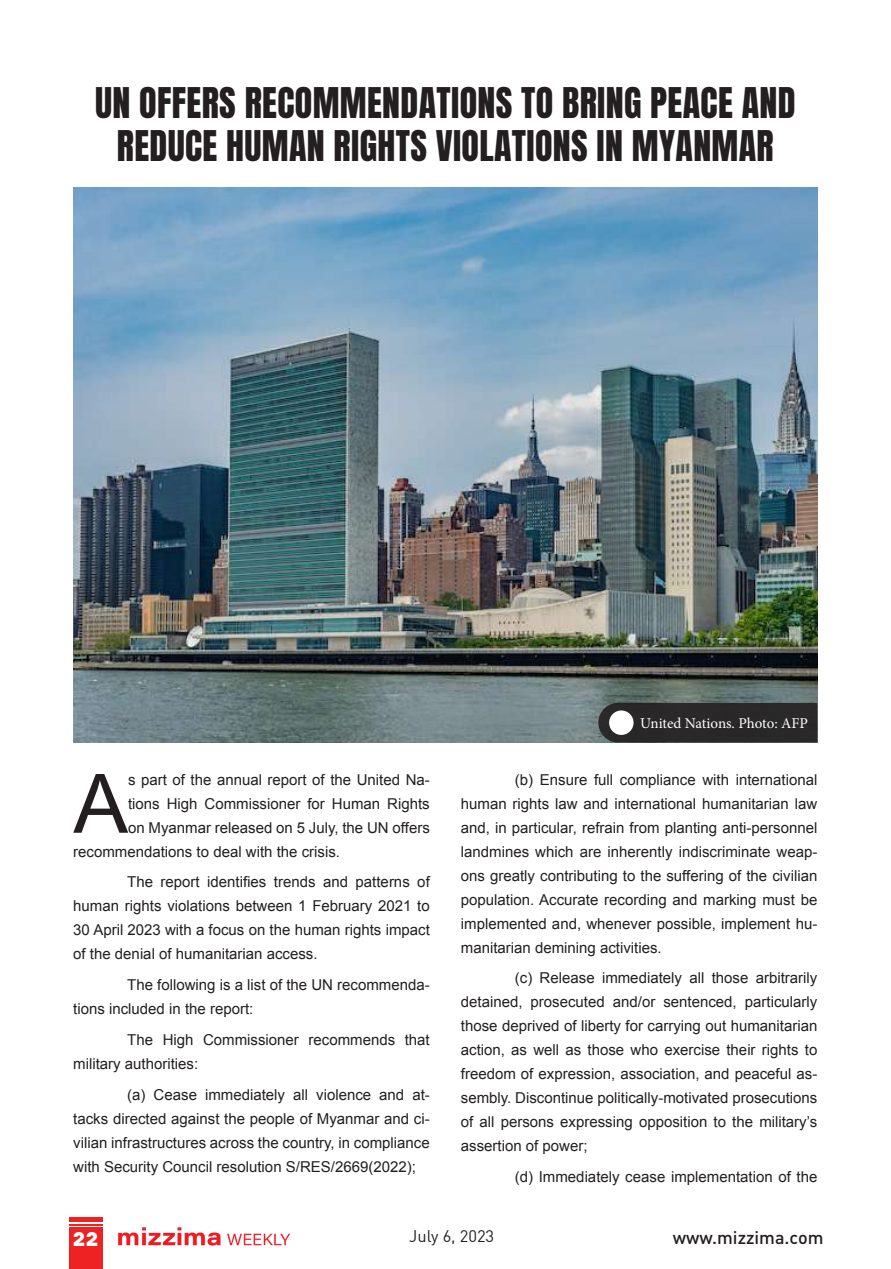
<style>
.page{position:relative;width:891px;height:1269px;background:#fff}
.page>*{position:absolute;margin:0;border:0;box-sizing:border-box;transform-origin:0 0}
.t1{font:82.05px "Arial";color:#231f20}
.t2{font:36px/43.2px "Anton";letter-spacing:.01em;color:#231f20;text-align:center}
.t3{font:22.5px "DIN Black Alternate";color:#fff}
.t4{font:500 18px "DIN";color:#231f20}
.t5{font:16.5px "DIN";color:#231f20}
.t6{font:15px/24px "Arial";color:#231f20;text-align:justify}
.t7{font:15px "Minion Pro";letter-spacing:-.005em;color:#fff}
</style>
<div class="page">
<img style="left:118px;top:1227px;width:172px;height:19px">
<hr style="left:69px;top:1217px;width:33px;height:4px;background:#ee2123">
<hr style="left:69px;top:1224px;width:33px;height:2px;background:#ee2123">
<div style="left:69px;top:1228px;width:33px;height:41px;background:#ee2123"></div>
<img style="left:73px;top:188px;width:744px;height:554px">
<div style="left:598px;top:703px;width:219px;height:39px;background:#2a2829"></div>
<div style="left:609px;top:710px;width:25px;height:25px;background:#fff;border-radius:50%"></div>
<h2 class="t2" style="left:95px;top:83px;width:702px">UN OFFERS RECOMMENDATIONS TO BRING PEACE AND<br>REDUCE HUMAN RIGHTS VIOLATIONS IN MYANMAR</h2>
<h1 class="t1" style="left:73px;top:750px;width:56px">A</h1>
<p class="t6" style="left:128px;top:768px;width:303px">s part of the annual report of the United Na-</p>
<p class="t6" style="left:128px;top:792px;width:303px">tions High Commissioner for Human Rights</p>
<p class="t6" style="left:128px;top:816px;width:303px">on Myanmar released on 5 July, the UN offers</p>
<p class="t6" style="left:73px;top:840px;width:268px">recommendations to deal with the crisis.</p>
<p class="t6" style="left:73px;top:870px;width:358px;text-indent:54px">The report identifies trends and patterns of human rights violations between 1 February 2021 to 30 April 2023 with a focus on the human rights impact of the denial of humanitarian access.</p>
<p class="t6" style="left:73px;top:973px;width:358px;text-indent:54px">The following is a list of the UN recommenda&shy;tions included in the report:</p>
<p class="t6" style="left:73px;top:1028px;width:358px;text-indent:54px">The High Commissioner recommends that military authorities:</p>
<p class="t6" style="left:73px;top:1083px;width:358px;text-indent:54px">(a) Cease immediately all violence and at&shy;tacks directed against the people of Myanmar and ci&shy;vilian infrastructures across the country, in compliance with Security Council resolution S/RES/2669(2022);</p>
<p class="t7" style="left:640px;top:713px;width:169px">United Nations. Photo: AFP</p>
<p class="t6" style="left:461px;top:768px;width:358px;text-indent:54px">(b) Ensure full compliance with international human rights law and international humanitarian law and, in particular, refrain from planting anti-personnel landmines which are inherently indiscriminate weap&shy;ons greatly contributing to the suffering of the civilian population. Accurate recording and marking must be implemented and, whenever possible, implement hu&shy;manitarian demining activities.</p>
<p class="t6" style="left:461px;top:966px;width:358px;text-indent:54px">(c) Release immediately all those arbitrarily detained, prosecuted and/or sentenced, particularly those deprived of liberty for carrying out humanitarian action, as well as those who exercise their rights to freedom of expression, association, and peaceful as&shy;sembly. Discontinue politically-motivated prosecutions of all persons expressing opposition to the military’s assertion of power;</p>
<p class="t6" style="left:515px;top:1165px;width:304px">(d) Immediately cease implementation of the</p>
<h3 class="t3" style="left:73px;top:1223px;width:27px">22</h3>
<p class="t5" style="left:409px;top:1226px;width:87px">July 6, 2023</p>
<p class="t4" style="left:673px;top:1226px;width:152px">www.mizzima.com</p>
</div>
